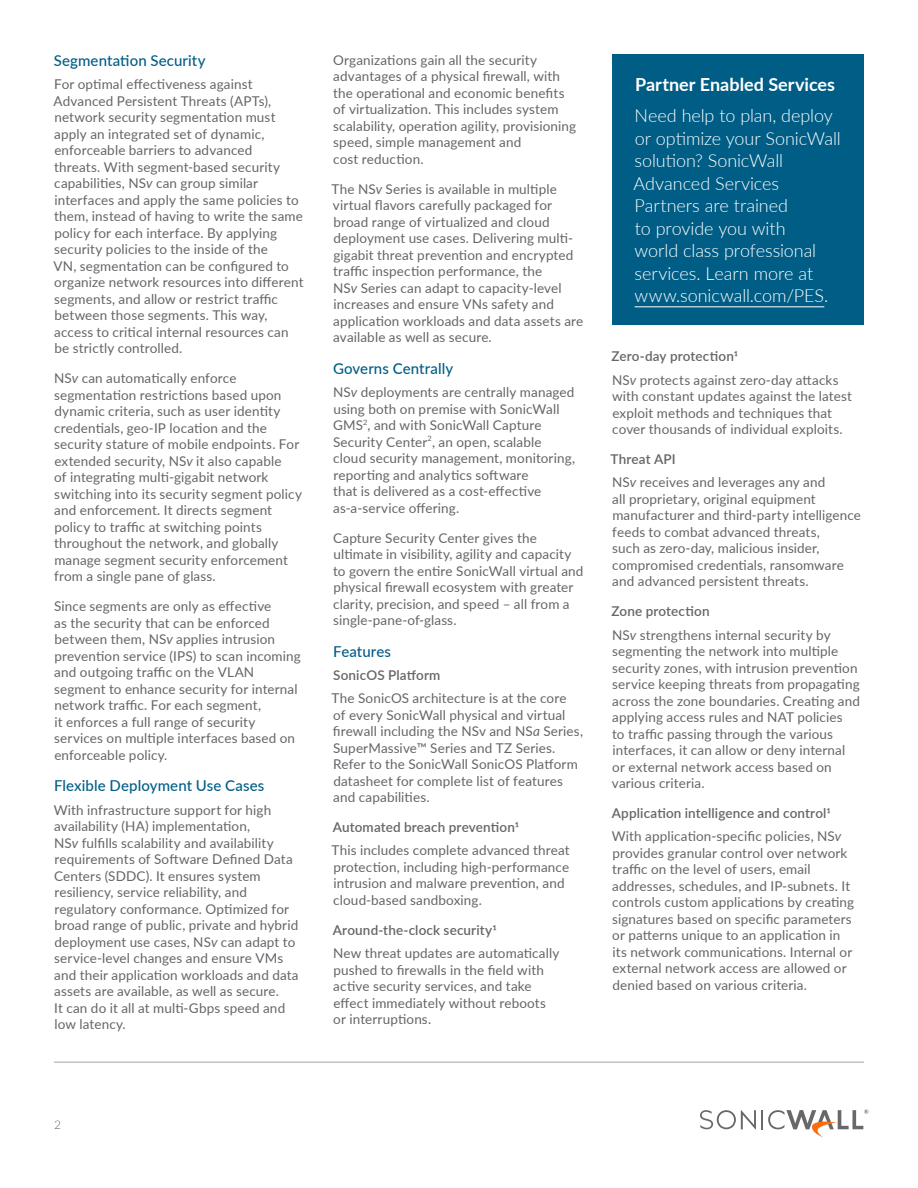
<style>
.page{position:relative;width:918px;height:1188px;background:#fff}
.page>*{position:absolute;margin:0;border:0;box-sizing:border-box;transform-origin:0 0}
.Body_Copy{font:300 18px/22.5px "Lato";letter-spacing:-.005em;color:#fff}
.Body_Copy-2{font:700 18px "Lato";color:#fff}
.Section_Heading_1{font:500 15px "Lato";letter-spacing:.005em;color:#005d85}
.Body_Copy-3{font:13.5px/16.5px "Lato";letter-spacing:.01em;color:#65656a}
.Section_Heading_2{font:600 13.5px "Lato";letter-spacing:.01em;color:#65656a}
.t1{font:300 12px "Lato";color:#65656a}
.s1{font-style:italic}
</style>
<div class="page">
<hr style="left:54px;top:1062px;width:810px;height:1px;background:#a3a3a5">
<svg style="left:700px;top:1109px;width:168px;height:28px"></svg>
<div style="left:612px;top:54px;width:252px;height:271px;background:#005d85"></div>
<hr style="left:635px;top:307px;width:189px;height:1px;background:#fff">
<p class="Section_Heading_1" style="left:54px;top:50px;width:153px">Segmentation Security</p>
<p class="Body_Copy-3" style="left:54px;top:76px;width:252px">For optimal effectiveness against Advanced Persistent Threats (APTs), network security segmentation must apply an integrated set of dynamic, enforceable barriers to advanced<br>threats. With segment-based security capabilities, NS<span class="s1">v</span> can group similar interfaces and apply the same policies to them, instead of having to write the same policy for each interface. By applying security policies to the inside of the<br>VN, segmentation can be configured to organize network resources into different segments, and allow or restrict traffic between those segments. This way, access to critical internal resources can be strictly controlled.</p>
<p class="Body_Copy-3" style="left:54px;top:370px;width:249px">NS<span class="s1">v</span> can automatically enforce segmentation restrictions based upon dynamic criteria, such as user identity credentials, geo-IP location and the security stature of mobile endpoints. For extended security, NS<span class="s1">v</span> it also capable<br>of integrating multi-gigabit network switching into its security segment policy and enforcement. It directs segment policy to traffic at switching points throughout the network, and globally manage segment security enforcement from a single pane of glass.</p>
<p class="Body_Copy-3" style="left:54px;top:598px;width:248px">Since segments are only as effective<br>as the security that can be enforced between them, NS<span class="s1">v</span> applies intrusion prevention service (IPS) to scan incoming and outgoing traffic on the VLAN segment to enhance security for internal network traffic. For each segment,<br>it enforces a full range of security services on multiple interfaces based on enforceable policy.</p>
<p class="Section_Heading_1" style="left:54px;top:775px;width:212px">Flexible Deployment Use Cases</p>
<p class="Body_Copy-3" style="left:54px;top:801px;width:246px">With infrastructure support for high availability (HA) implementation,<br>NS<span class="s1">v</span> fulfills scalability and availability requirements of Software Defined Data Centers (SDDC). It ensures system resiliency, service reliability, and regulatory conformance. Optimized for broad range of public, private and hybrid deployment use cases, NS<span class="s1">v</span> can adapt to service-level changes and ensure VMs and their application workloads and data assets are available, as well as secure.<br>It can do it all at multi-Gbps speed and low latency.</p>
<p class="Body_Copy-3" style="left:333px;top:51px;width:245px">Organizations gain all the security advantages of a physical firewall, with the operational and economic benefits of virtualization. This includes system scalability, operation agility, provisioning speed, simple management and<br>cost reduction.</p>
<p class="Body_Copy-3" style="left:332px;top:180px;width:253px">The NS<span class="s1">v</span> Series is available in multiple virtual flavors carefully packaged for broad range of virtualized and cloud deployment use cases. Delivering multi&shy;gigabit threat prevention and encrypted traffic inspection performance, the<br>NS<span class="s1">v</span> Series can adapt to capacity-level increases and ensure VNs safety and application workloads and data assets are available as well as secure.</p>
<p class="Section_Heading_1" style="left:333px;top:358px;width:122px">Governs Centrally</p>
<p class="Body_Copy-3" style="left:333px;top:383px;width:243px">NS<span class="s1">v</span> deployments are centrally managed using both on premise with SonicWall GMS<sup>2</sup>, and with SonicWall Capture Security Center<sup>2</sup>, an open, scalable cloud security management, monitoring, reporting and analytics software<br>that is delivered as a cost-effective as-a-service offering.</p>
<p class="Body_Copy-3" style="left:333px;top:529px;width:252px">Capture Security Center gives the ultimate in visibility, agility and capacity to govern the entire SonicWall virtual and physical firewall ecosystem with greater clarity, precision, and speed – all from a single-pane-of-glass.</p>
<p class="Section_Heading_1" style="left:333px;top:640px;width:59px">Features</p>
<p class="Section_Heading_2" style="left:333px;top:665px;width:109px">SonicOS Platform</p>
<p class="Body_Copy-3" style="left:332px;top:689px;width:253px">The SonicOS architecture is at the core<br>of every SonicWall physical and virtual firewall including the NSv and NS<span class="s1">a</span> Series, SuperMassive™ Series and TZ Series.<br>Refer to the SonicWall SonicOS Platform datasheet for complete list of features and capabilities.</p>
<p class="Section_Heading_2" style="left:333px;top:817px;width:188px">Automated breach prevention1</p>
<p class="Body_Copy-3" style="left:332px;top:842px;width:240px">This includes complete advanced threat protection, including high-performance intrusion and malware prevention, and cloud-based sandboxing.</p>
<p class="Section_Heading_2" style="left:333px;top:920px;width:166px">Around-the-clock security1</p>
<p class="Body_Copy-3" style="left:333px;top:944px;width:228px">New threat updates are automatically pushed to firewalls in the field with active security services, and take effect immediately without reboots or interruptions.</p>
<p class="Body_Copy-2" style="left:635px;top:71px;width:202px">Partner Enabled Services</p>
<p class="Body_Copy" style="left:634px;top:104px;width:209px">Need help to plan, deploy or optimize your SonicWall solution? SonicWall<br>Advanced Services<br>Partners are trained<br>to provide you with<br>world class professional services. Learn more at www.sonicwall.com/PES.</p>
<p class="Section_Heading_2" style="left:611px;top:347px;width:128px">Zero-day protection1</p>
<p class="Body_Copy-3" style="left:612px;top:371px;width:241px">NS<span class="s1">v</span> protects against zero-day attacks with constant updates against the latest exploit methods and techniques that cover thousands of individual exploits.</p>
<p class="Section_Heading_2" style="left:611px;top:449px;width:67px">Threat API</p>
<p class="Body_Copy-3" style="left:612px;top:474px;width:250px">NS<span class="s1">v</span> receives and leverages any and<br>all proprietary, original equipment manufacturer and third-party intelligence feeds to combat advanced threats,<br>such as zero-day, malicious insider, compromised credentials, ransomware and advanced persistent threats.</p>
<p class="Section_Heading_2" style="left:611px;top:602px;width:100px">Zone protection</p>
<p class="Body_Copy-3" style="left:612px;top:626px;width:250px">NS<span class="s1">v</span> strengthens internal security by segmenting the network into multiple security zones, with intrusion prevention service keeping threats from propagating across the zone boundaries. Creating and applying access rules and NAT policies<br>to traffic passing through the various interfaces, it can allow or deny internal or external network access based on various criteria.</p>
<p class="Section_Heading_2" style="left:612px;top:803px;width:221px">Application intelligence and control1</p>
<p class="Body_Copy-3" style="left:612px;top:828px;width:244px">With application-specific policies, NS<span class="s1">v </span>provides granular control over network traffic on the level of users, email addresses, schedules, and IP-subnets. It controls custom applications by creating signatures based on specific parameters or patterns unique to an application in its network communications. Internal or external network access are allowed or denied based on various criteria.</p>
<p class="t1" style="left:54px;top:1116px;width:8px">2</p>
</div>
